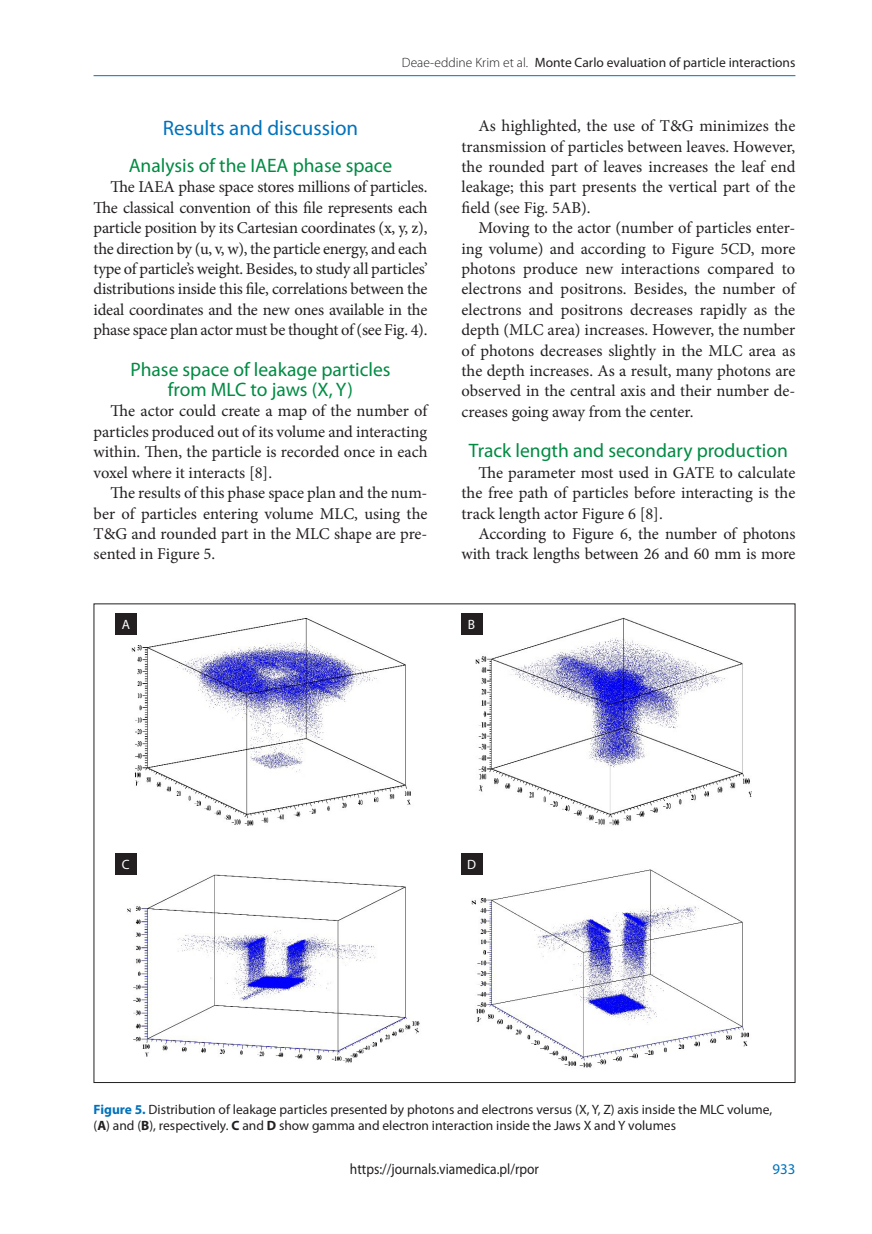
<style>
.page{position:relative;width:872px;height:1234px;background:#fff}
.page>*{position:absolute;margin:0;border:0;box-sizing:border-box;transform-origin:0 0}
.t1{font:21px "Myriad Pro";color:#0072bc}
.t2{font:19.5px/20.4px "Myriad Pro";color:#008b43;text-align:center}
.t3{font:16.5px/20.4px "Minion Pro";letter-spacing:-.005em;color:#231f20;text-align:justify}
.t4{font:15px "Myriad Pro";color:#231f20;scale:.9 1}
.t5{font:14.85px "Myriad Pro";color:#0072bc}
.t6{font:13.5px/16.2px "Myriad Pro";color:#231f20}
.t7{font:13.5px "Myriad Pro";color:#fff}
.s1{font-weight:300}
.s2{font-weight:700;color:#0072bc}
.s3{font-weight:700}
</style>
<div class="page">
<hr style="left:94px;top:75px;width:701px;height:1px;background:#0072bc">
<img style="left:115px;top:613px;width:296px;height:213px">
<img style="left:461px;top:613px;width:291px;height:213px">
<img style="left:115px;top:853px;width:305px;height:210px">
<img style="left:461px;top:853px;width:289px;height:215px">
<div style="left:115px;top:613px;width:21px;height:21px;background:#231f20"></div>
<div style="left:461px;top:613px;width:21px;height:21px;background:#231f20"></div>
<div style="left:115px;top:853px;width:21px;height:21px;background:#231f20"></div>
<div style="left:461px;top:853px;width:21px;height:21px;background:#231f20"></div>
<p class="t6" style="left:402px;top:54px;width:395px"><span class="s1">Deae-eddine Krim et al.</span> Monte Carlo evaluation of particle interactions</p>
<p class="t1" style="left:163px;top:115px;width:197px">Results and discussion</p>
<p class="t2" style="left:129px;top:155px;width:139px">Analysis of the IAEA</p>
<p class="t2" style="left:293px;top:155px;width:101px">phase space</p>
<p class="t3" style="left:94px;top:177px;width:336px;text-indent:17px">The IAEA phase space stores millions of particles.<br>The classical convention of this file represents each particle position by its Cartesian coordinates (x, y, z), the direction by (u, v, w), the particle energy, and each type of particle’s weight. Besides, to study all particles’ distributions inside this file, correlations between the ideal coordinates and the new ones available in the phase space plan actor must be thought of (see Fig. 4).</p>
<p class="t2" style="left:130px;top:358px;width:262px">Phase space of leakage particles from MLC to jaws (X, Y)</p>
<p class="t3" style="left:94px;top:401px;width:335px;text-indent:17px">The actor could create a map of the number of particles produced out of its volume and interacting within. Then, the particle is recorded once in each voxel where it interacts [8].</p>
<p class="t3" style="left:94px;top:482px;width:335px;text-indent:17px">The results of this phase space plan and the num&shy;ber of particles entering volume MLC, using the T&amp;G and rounded part in the MLC shape are pre&shy;sented in Figure 5.</p>
<p class="t3" style="left:461px;top:116px;width:335px;text-indent:17px">As highlighted, the use of T&amp;G minimizes the transmission of particles between leaves. However, the rounded part of leaves increases the leaf end leakage; this part presents the vertical part of the field (see Fig. 5AB).</p>
<p class="t3" style="left:461px;top:218px;width:335px;text-indent:17px">Moving to the actor (number of particles enter&shy;ing volume) and according to Figure 5CD, more photons produce new interactions compared to electrons and positrons. Besides, the number of electrons and positrons decreases rapidly as the depth (MLC area) increases. However, the number of photons decreases slightly in the MLC area as the depth increases. As a result, many photons are observed in the central axis and their number de&shy;creases going away from the center.</p>
<p class="t2" style="left:469px;top:440px;width:320px">Track length and secondary production</p>
<p class="t3" style="left:461px;top:462px;width:335px;text-indent:17px">The parameter most used in GATE to calculate the free path of particles before interacting is the track length actor Figure 6 [8].</p>
<p class="t3" style="left:461px;top:523px;width:335px;text-align:right">According to Figure 6, the number of photons with track lengths between 26 and 60 mm is more</p>
<p class="t7" style="left:122px;top:616px;width:9px">A</p>
<p class="t7" style="left:468px;top:616px;width:9px">B</p>
<p class="t7" style="left:122px;top:855px;width:8px">C</p>
<p class="t7" style="left:467px;top:855px;width:10px">D</p>
<p class="t6" style="left:94px;top:1100px;width:680px"><span class="s2">Figure 5.</span> Distribution of leakage particles presented by photons and electrons versus (X, Y, Z) axis inside the MLC volume, (<span class="s3">A</span>) and (<span class="s3">B</span>), respectively. <span class="s3">C</span> and <span class="s3">D</span> show gamma and electron interaction inside the Jaws X and Y volumes</p>
<p class="t4" style="left:350px;top:1159px;width:212px">https://journals.viamedica.pl/rpor</p>
<p class="t5" style="left:772px;top:1159px;width:24px">933</p>
</div>
